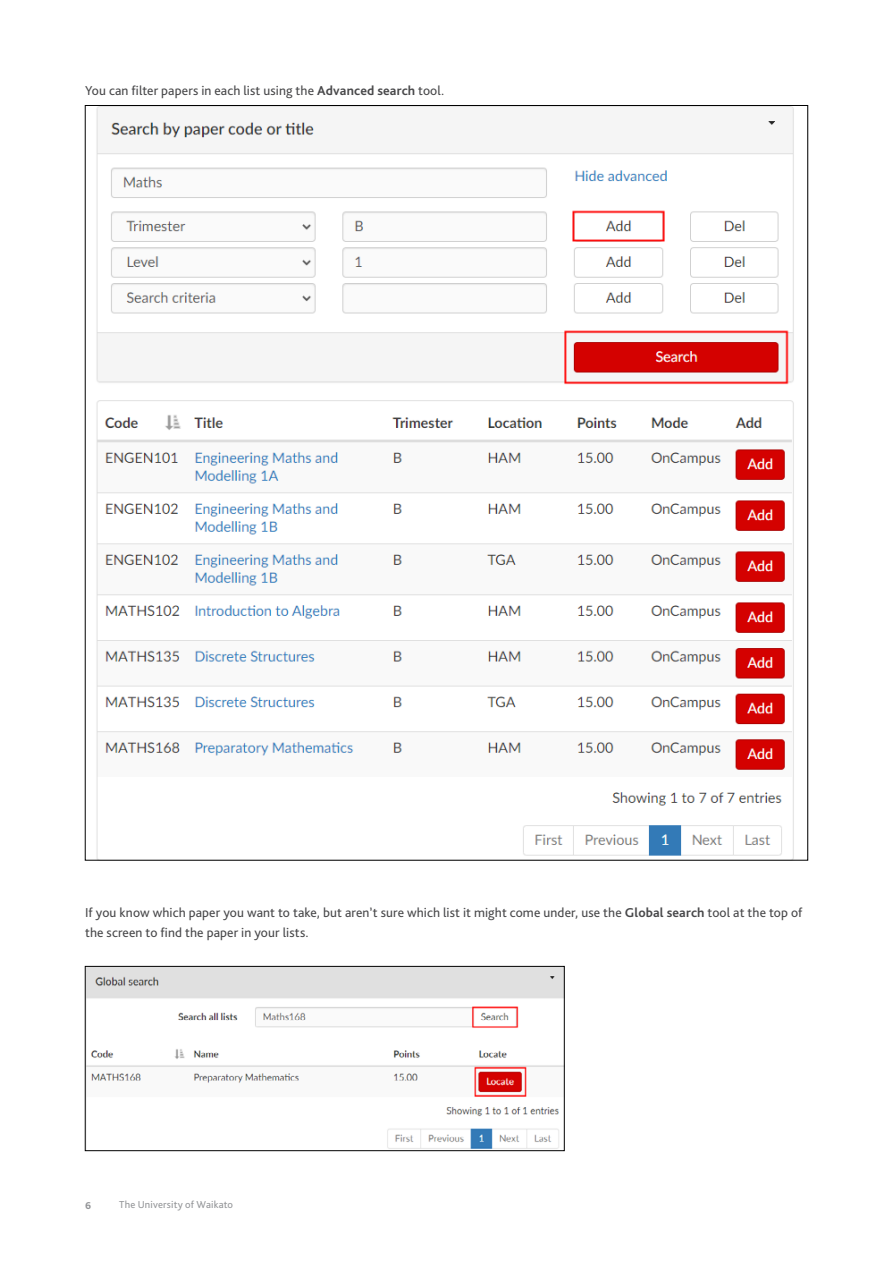
<style>
.page{position:relative;width:893px;height:1263px;background:#fff}
.page>*{position:absolute;margin:0;border:0;box-sizing:border-box;transform-origin:0 0}
.body{font:13.5px/19.5px "Bliss Pro";letter-spacing:.01em;color:#48484a}
.t1{font:10.5px "Bliss Pro";letter-spacing:.015em;color:#939598}
.t2{font:800 10.5px "Bliss Pro";color:#939598}
.s1{font-weight:700}
</style>
<div class="page">
<img style="left:96px;top:107px;width:698px;height:751px">
<img style="left:87px;top:968px;width:475px;height:181px">
<div style="left:85px;top:966px;width:479px;height:185px;border:1px solid #000"></div>
<p class="body" style="left:85px;top:81px;width:361px">You can filter papers in each list using the <span class="s1">Advanced search</span> tool.</p>
<p class="body" style="left:85px;top:903px;width:719px">If you know which paper you want to take, but aren’t sure which list it might come under, use the <span class="s1">Global search</span> tool at the top of the screen to find the paper in your lists.</p>
<p class="t2" style="left:85px;top:1199px;width:8px">6</p>
<p class="t1" style="left:119px;top:1198px;width:116px">The University of Waikato</p>
</div>
